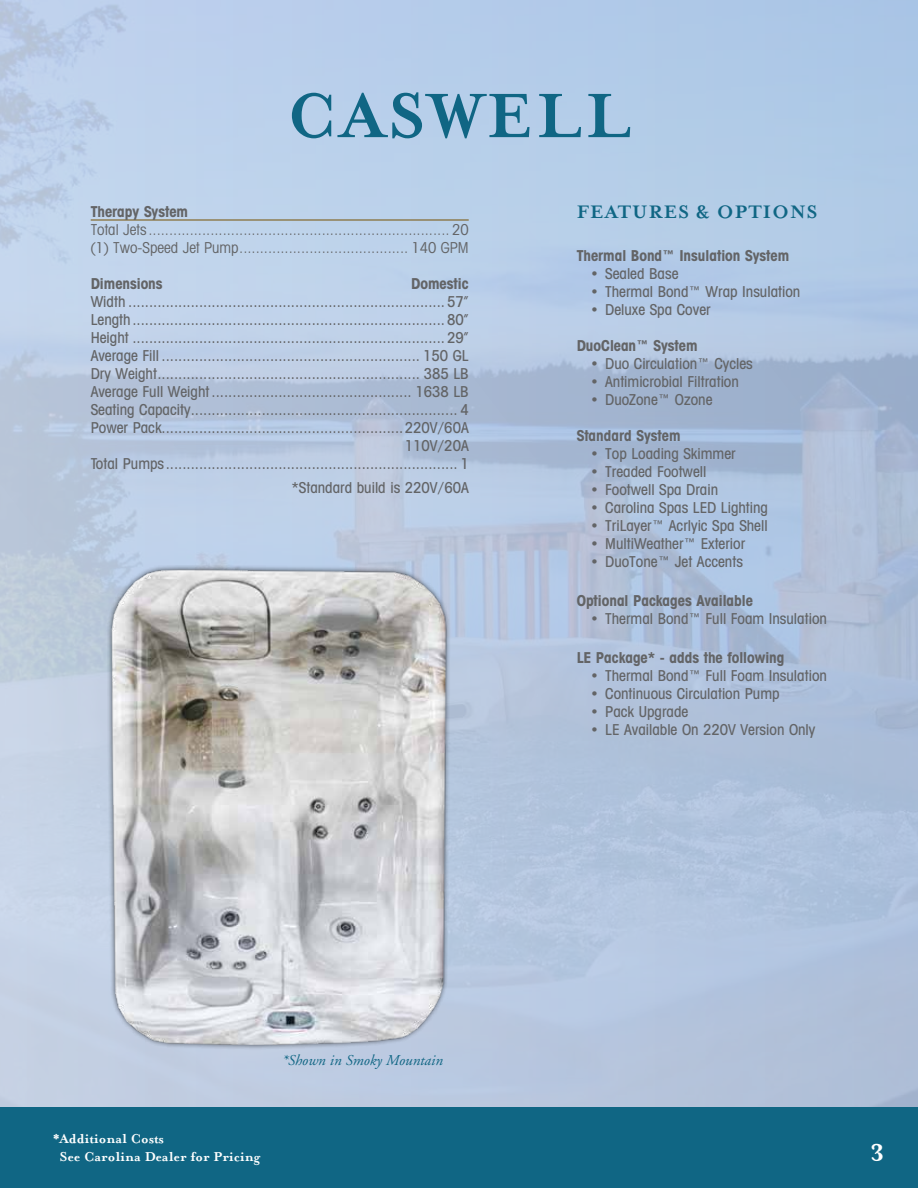
<style>
.page{position:relative;width:918px;height:1188px;background:#fff}
.page>*{position:absolute;margin:0;border:0;box-sizing:border-box;transform-origin:0 0}
.t1{font:700 72px "Mrs Eaves";letter-spacing:.05em;color:#106684}
.t2{font:700 27px "Mrs Eaves";color:#fff}
.t3{font:700 21px "Mrs Eaves";letter-spacing:.05em;color:#106684}
.t4{font:500 condensed 15px/18px "Avant Garde IT Cby BT";color:#636466;text-align:right}
.t5{font:condensed 15px/18px "Avant Garde IT Cby BT";color:#636466}
.t6{font:700 condensed 15px "Avant Garde IT Cby BT";color:#636466}
.t7{font:700 15px/18px "Mrs Eaves";color:#fff}
.t8{font:italic 15px "Adobe Garamond";color:#106684}
</style>
<div class="page">
<div style="left:0;top:1107px;width:918px;height:81px;background:#106684"></div>
<hr style="left:91px;top:220px;width:378px;height:1px;background:#765204">
<img style="left:102px;top:567px;width:351px;height:478px">
<h1 class="t1" style="left:287px;top:74px;width:346px">CASWELL</h1>
<p class="t6" style="left:91px;top:203px;width:99px">Therapy System</p>
<p class="t5" style="left:91px;top:221px;width:380px">Total Jets ......................................................................... 20 (1) Two-Speed Jet Pump......................................... 140 GPM</p>
<p class="t6" style="left:91px;top:275px;width:73px">Dimensions</p>
<p class="t6" style="left:411px;top:275px;width:59px">Domestic</p>
<p class="t4" style="left:91px;top:293px;width:380px">Width ............................................................................ 57” Length........................................................................... 80” Height ........................................................................... 29” Average Fill .............................................................. 150 GL Dry Weight............................................................... 385 LB Average Full Weight ................................................ 1638 LB Seating Capacity................................................................ 4<br>Power Pack..........................................................220V/60A 110V/20A<br>Total Pumps...................................................................... 1</p>
<p class="t4" style="left:291px;top:479px;width:179px">*Standard build is 220V/60A</p>
<h3 class="t3" style="left:577px;top:200px;width:242px">FEATURES &amp; OPTIONS</h3>
<p class="t6" style="left:577px;top:246px;width:214px">Thermal Bond™ Insulation System</p>
<p class="t4" style="left:590px;top:264px;width:90px">• Sealed Base</p>
<p class="t4" style="left:590px;top:282px;width:212px">• Thermal Bond™ Wrap Insulation</p>
<p class="t4" style="left:590px;top:300px;width:122px">• Deluxe Spa Cover</p>
<p class="t6" style="left:577px;top:336px;width:122px">DuoClean™ System</p>
<p class="t4" style="left:590px;top:354px;width:164px">• Duo Circulation™ Cycles</p>
<p class="t4" style="left:590px;top:372px;width:150px">• Antimicrobial Filtration</p>
<p class="t4" style="left:590px;top:390px;width:124px">• DuoZone™ Ozone</p>
<p class="t6" style="left:577px;top:426px;width:105px">Standard System</p>
<p class="t4" style="left:590px;top:444px;width:147px">• Top Loading Skimmer</p>
<p class="t4" style="left:590px;top:462px;width:118px">• Treaded Footwell</p>
<p class="t4" style="left:590px;top:480px;width:129px">• Footwell Spa Drain</p>
<p class="t4" style="left:590px;top:498px;width:179px">• Carolina Spas LED Lighting</p>
<p class="t4" style="left:590px;top:516px;width:179px">• TriLayer™ Acrlyic Spa Shell</p>
<p class="t4" style="left:590px;top:534px;width:157px">• MultiWeather™ Exterior</p>
<p class="t4" style="left:590px;top:552px;width:154px">• DuoTone™ Jet Accents</p>
<p class="t6" style="left:577px;top:591px;width:178px">Optional Packages Available</p>
<p class="t4" style="left:590px;top:609px;width:238px">• Thermal Bond™ Full Foam Insulation</p>
<p class="t6" style="left:577px;top:648px;width:209px">LE Package* - adds the following</p>
<p class="t4" style="left:590px;top:666px;width:238px">• Thermal Bond™ Full Foam Insulation</p>
<p class="t4" style="left:590px;top:684px;width:191px">• Continuous Circulation Pump</p>
<p class="t4" style="left:590px;top:702px;width:100px">• Pack Upgrade</p>
<p class="t4" style="left:590px;top:720px;width:227px">• LE Available On 220V Version Only</p>
<p class="t8" style="left:282px;top:1052px;width:162px">*Shown in Smoky Mountain</p>
<p class="t7" style="left:60px;top:1130px;width:202px;text-indent:-7px">*Additional Costs<br>See Carolina Dealer for Pricing</p>
<h2 class="t2" style="left:870px;top:1132px;width:16px">3</h2>
</div>
